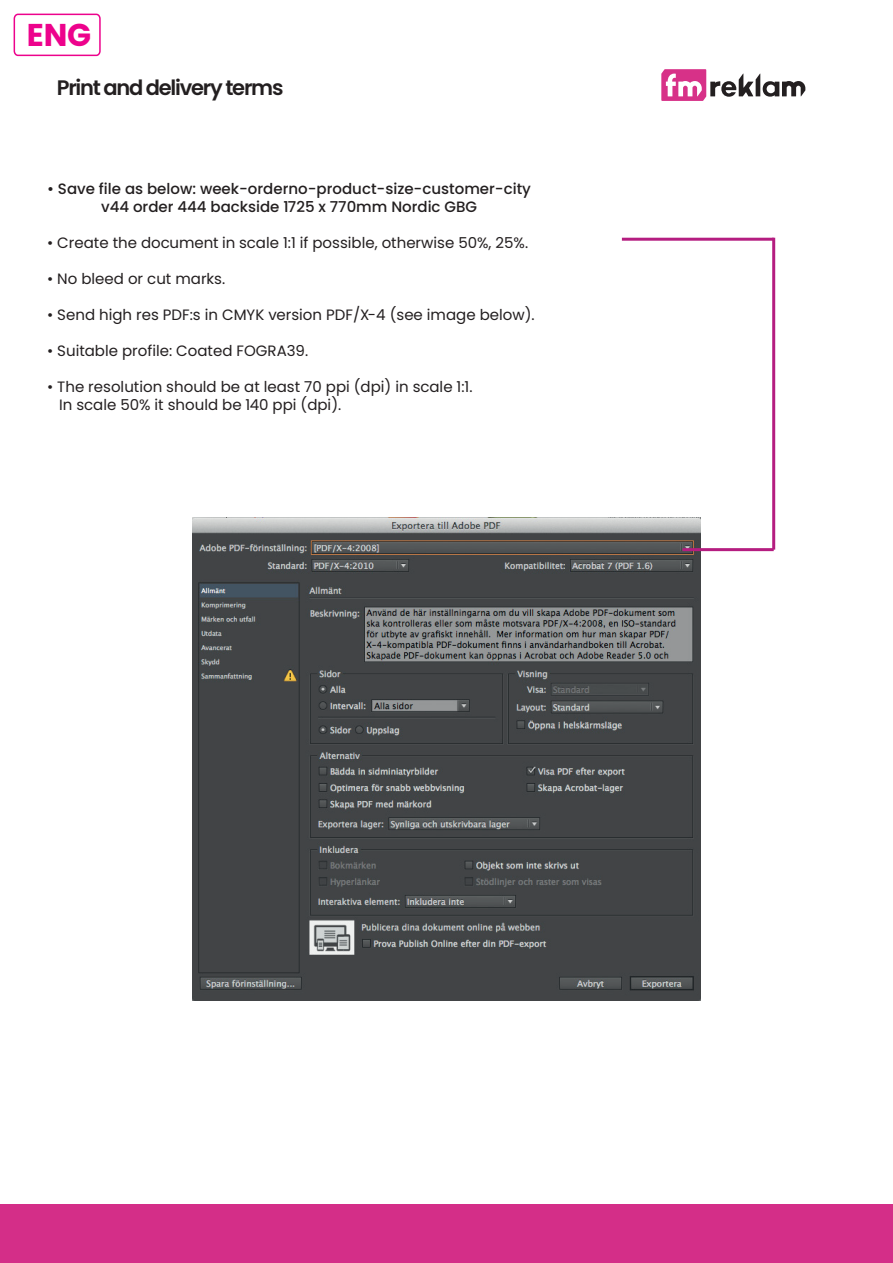
<style>
.page{position:relative;width:893px;height:1263px;background:#fff}
.page>*{position:absolute;margin:0;border:0;box-sizing:border-box;transform-origin:0 0}
.t1{font:700 31.5px "Poppins";color:#ed028c}
.t2{font:600 21px "Poppins";letter-spacing:-.06em;color:#231f20}
.t3{font:15px/18px "Poppins";color:#231f20}
.t4{font:500 15px/18px "Poppins";color:#231f20;text-align:center}
</style>
<div class="page">
<div style="left:14px;top:14px;width:87px;height:42px;border:2px solid #ed028c;border-radius:4px"></div>
<img style="left:192px;top:518px;width:509px;height:483px">
<hr style="left:622px;top:238px;width:152px;height:3px;background:#b51d80">
<hr style="left:772px;top:238px;width:3px;height:312px;background:#b51d80">
<hr style="left:682px;top:548px;width:92px;height:3px;background:#b51d80">
<div style="left:0;top:1204px;width:893px;height:59px;background:#d42e88"></div>
<svg style="left:661px;top:69px;width:144px;height:32px"></svg>
<h1 class="t1" style="left:27px;top:17px;width:66px">ENG</h1>
<h2 class="t2" style="left:57px;top:75px;width:228px">Print and delivery terms</h2>
<p class="t4" style="left:47px;top:180px;width:485px">• Save file as below: week-orderno-product-size-customer-city v44 order 444 backside 1725 x 770mm Nordic GBG</p>
<p class="t3" style="left:47px;top:234px;width:483px">• Create the document in scale 1:1 if possible, otherwise 50%, 25%.</p>
<p class="t3" style="left:47px;top:270px;width:180px">• No bleed or cut marks.</p>
<p class="t3" style="left:47px;top:306px;width:489px">• Send high res PDF:s in CMYK version PDF/X-4 (see image below).</p>
<p class="t3" style="left:47px;top:342px;width:263px">• Suitable profile: Coated FOGRA39.</p>
<p class="t3" style="left:59px;top:378px;width:415px;text-indent:-12px">• The resolution should be at least 70 ppi (dpi) in scale 1:1.<br>In scale 50% it should be 140 ppi (dpi).</p>
</div>
